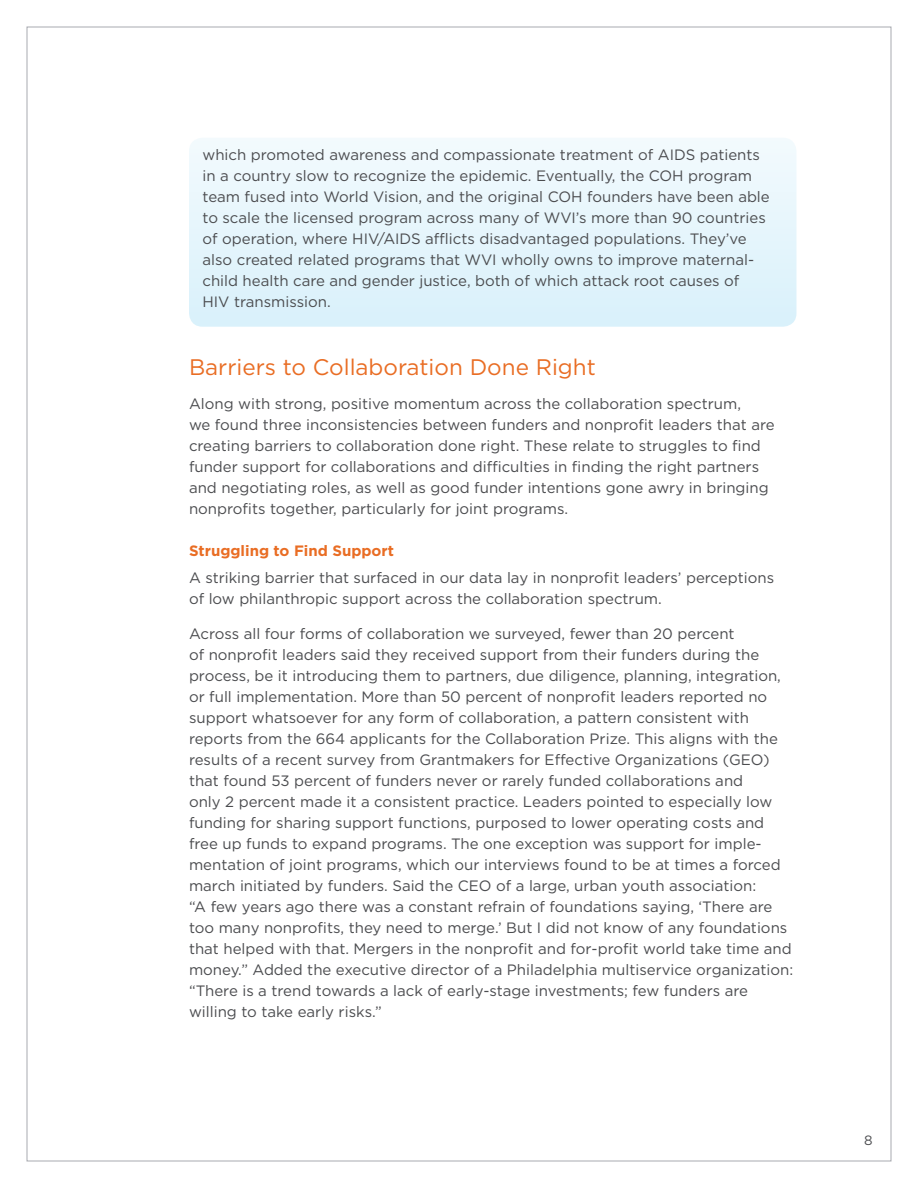
<style>
.page{position:relative;width:918px;height:1188px;background:#fff}
.page>*{position:absolute;margin:0;border:0;box-sizing:border-box;transform-origin:0 0}
._12-OrangeHead{font:22.5px "Gotham";color:#e96d24}
._08-BodyText{font:15px/21px "Gotham";color:#4b4c4f}
._13-OrangeSubhead{font:700 15px "Gotham";color:#e96d24}
.t1{font:13.5px "Gotham";color:#4b4c4f}
</style>
<div class="page">
<div style="left:189px;top:138px;width:607px;height:189px;background:#e6f5fc;border-radius:14px"></div>
<p class="_08-BodyText" style="left:202px;top:144px;width:569px">which promoted awareness and compassionate treatment of AIDS patients in a country slow to recognize the epidemic. Eventually, the COH program team fused into World Vision, and the original COH founders have been able to scale the licensed program across many of WVI’s more than 90 countries of operation, where HIV/AIDS afflicts disadvantaged populations. They’ve also created related programs that WVI wholly owns to improve maternal&shy;child health care and gender justice, both of which attack root causes of HIV transmission.</p>
<p class="_12-OrangeHead" style="left:189px;top:353px;width:408px">Barriers to Collaboration Done Right</p>
<p class="_08-BodyText" style="left:189px;top:393px;width:587px">Along with strong, positive momentum across the collaboration spectrum,<br>we found three inconsistencies between funders and nonprofit leaders that are creating barriers to collaboration done right. These relate to struggles to find funder support for collaborations and difficulties in finding the right partners and negotiating roles, as well as good funder intentions gone awry in bringing nonprofits together, particularly for joint programs.</p>
<p class="_13-OrangeSubhead" style="left:189px;top:540px;width:207px">Struggling to Find Support</p>
<p class="_08-BodyText" style="left:189px;top:567px;width:587px">A striking barrier that surfaced in our data lay in nonprofit leaders’ perceptions of low philanthropic support across the collaboration spectrum.</p>
<p class="_08-BodyText" style="left:189px;top:623px;width:606px">Across all four forms of collaboration we surveyed, fewer than 20 percent<br>of nonprofit leaders said they received support from their funders during the process, be it introducing them to partners, due diligence, planning, integration, or full implementation. More than 50 percent of nonprofit leaders reported no support whatsoever for any form of collaboration, a pattern consistent with reports from the 664 applicants for the Collaboration Prize. This aligns with the results of a recent survey from Grantmakers for Effective Organizations (GEO) that found 53 percent of funders never or rarely funded collaborations and<br>only 2 percent made it a consistent practice. Leaders pointed to especially low funding for sharing support functions, purposed to lower operating costs and free up funds to expand programs. The one exception was support for imple&shy;mentation of joint programs, which our interviews found to be at times a forced march initiated by funders. Said the CEO of a large, urban youth association:<br>“A few years ago there was a constant refrain of foundations saying, ‘There are too many nonprofits, they need to merge.’ But I did not know of any foundations that helped with that. Mergers in the nonprofit and for-profit world take time and money.” Added the executive director of a Philadelphia multiservice organization: “There is a trend towards a lack of early‑stage investments; few funders are willing to take early risks.”</p>
<p class="t1" style="left:864px;top:1131px;width:10px">8</p>
</div>
